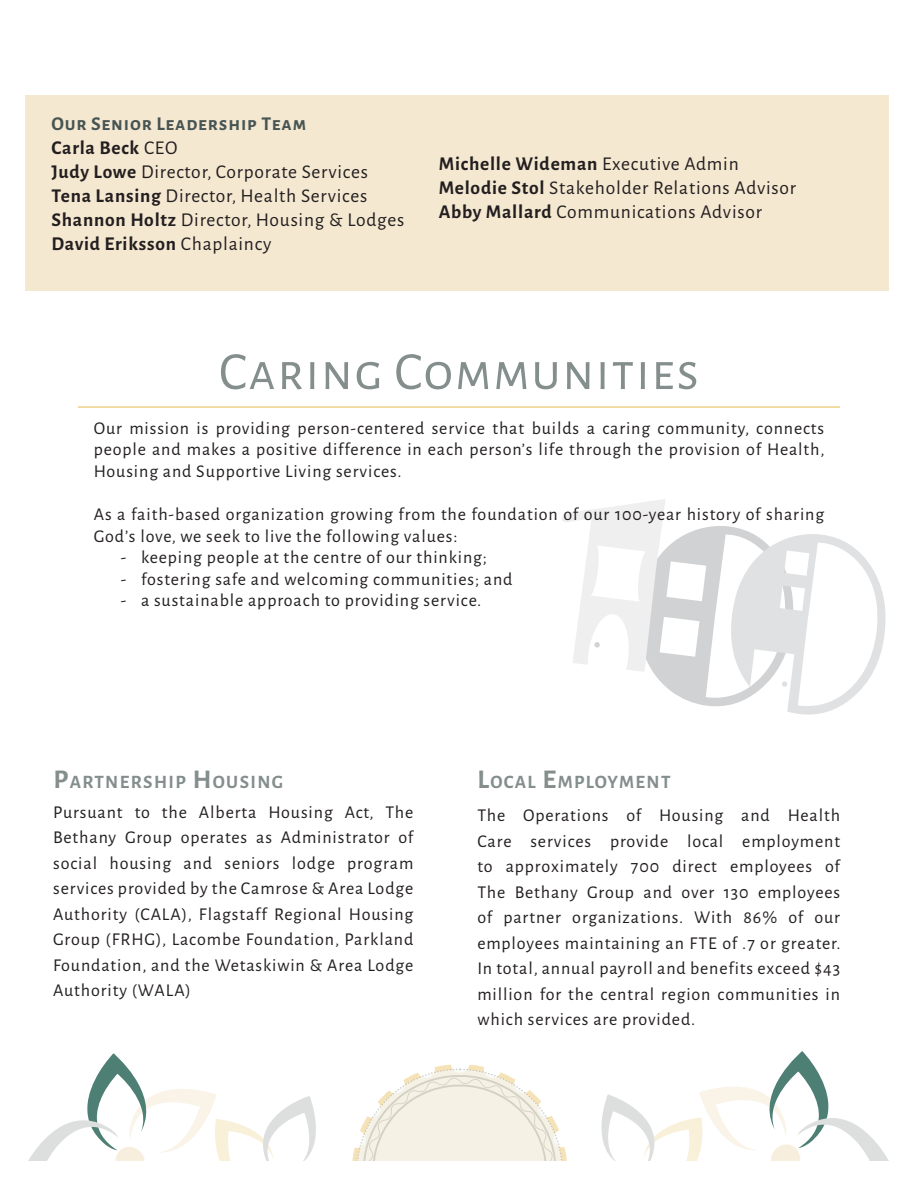
<style>
.page{position:relative;width:918px;height:1188px;background:#fff}
.page>*{position:absolute;margin:0;border:0;box-sizing:border-box;transform-origin:0 0}
.t1{font:54px "Alegreya Sans SC";letter-spacing:.025em;color:#848e8d}
.t2{font:19.5px "Alegreya Sans";letter-spacing:.04em;color:#231f20}
.t3{font:700 19.5px "Alegreya Sans";letter-spacing:.04em;color:#231f20}
.t4{font:700 19.5px "Alegreya Sans SC";letter-spacing:.04em;color:#465553}
.t5{font:700 18.9px "Alegreya Sans SC";letter-spacing:.07em;color:#848e8d}
.t6{font:18px/25.5px "Alegreya Sans";letter-spacing:.05em;color:#231f20;text-align:justify}
.s1{font-weight:400}
.s2{font-weight:700}
.s3{font-size:27px}
</style>
<div class="page">
<svg style="left:562px;top:499px;width:324px;height:216px"></svg>
<svg style="left:28px;top:1053px;width:288px;height:108px"></svg>
<svg style="left:352px;top:1064px;width:215px;height:97px"></svg>
<svg style="left:601px;top:1051px;width:288px;height:110px"></svg>
<hr style="left:78px;top:406px;width:762px;height:2px;background:#eed189">
<div style="left:25px;top:95px;width:864px;height:195px;background:#f5e8d1"></div>
<p class="t4" style="left:51px;top:109px;width:256px">Our Senior Leadership Team</p>
<p class="t3" style="left:51px;top:133px;width:128px">Carla Beck <span class="s1">CEO</span></p>
<p class="t2" style="left:51px;top:158px;width:318px"><span class="s2">Judy Lowe</span> Director, Corporate Services</p>
<p class="t2" style="left:51px;top:182px;width:317px"><span class="s2">Tena Lansing</span> Director, Health Services</p>
<p class="t2" style="left:51px;top:206px;width:354px"><span class="s2">Shannon Holtz</span> Director, Housing &amp; Lodges</p>
<p class="t3" style="left:51px;top:229px;width:221px">David Eriksson <span class="s1">Chaplaincy</span></p>
<p class="t3" style="left:439px;top:149px;width:301px">Michelle Wideman <span class="s1">Executive Admin</span></p>
<p class="t2" style="left:439px;top:174px;width:359px"><span class="s2">Melodie Stol</span> Stakeholder Relations Advisor</p>
<p class="t2" style="left:439px;top:198px;width:325px"><span class="s2">Abby Mallard</span> Communications Advisor</p>
<p class="t1" style="left:219px;top:335px;width:482px">Caring Communities</p>
<p class="t6" style="left:94px;top:416px;width:732px;line-height:21.6px">Our mission is providing person-centered service that builds a caring community, connects people and makes a positive difference in each person’s life through the provision of Health, Housing and Supportive Living services.</p>
<p class="t6" style="left:94px;top:503px;width:732px;line-height:21.6px">As a faith-based organization growing from the foundation of our 100-year history of sharing<br>God’s love, we seek to live the following values:</p>
<p class="t6" style="left:121px;top:544px;width:368px">- keeping people at the centre of our thinking;</p>
<p class="t6" style="left:121px;top:566px;width:393px">- fostering safe and welcoming communities; and</p>
<p class="t6" style="left:121px;top:587px;width:362px">- a sustainable approach to providing service.</p>
<p class="t5" style="left:53px;top:768px;width:231px"><span class="s3">P</span>ARTNERSHIP <span class="s3">H</span> OUSING</p>
<p class="t6" style="left:53px;top:799px;width:362px">Pursuant to the Alberta Housing Act, The Bethany Group operates as Administrator of social housing and seniors lodge program services provided by the Camrose &amp; Area Lodge Authority (CALA), Flagstaff Regional Housing Group (FRHG), Lacombe Foundation, Parkland Foundation, and the Wetaskiwin &amp; Area Lodge Authority (WALA)</p>
<p class="t5" style="left:477px;top:768px;width:94px"><span class="s3">L</span>OCAL <span class="s3">E</span>MPL</p>
<p class="t5" style="left:595px;top:768px;width:77px">OYMENT</p>
<p class="t6" style="left:477px;top:802px;width:365px">The Operations of Housing and Health Care services provide local employment to approximately 700 direct employees of The Bethany Group and over 130 employees of partner organizations. With 86% of our employees maintaining an FTE of .7 or greater.<br>In total, annual payroll and benefits exceed $43 million for the central region communities in which services are provided.</p>
</div>
